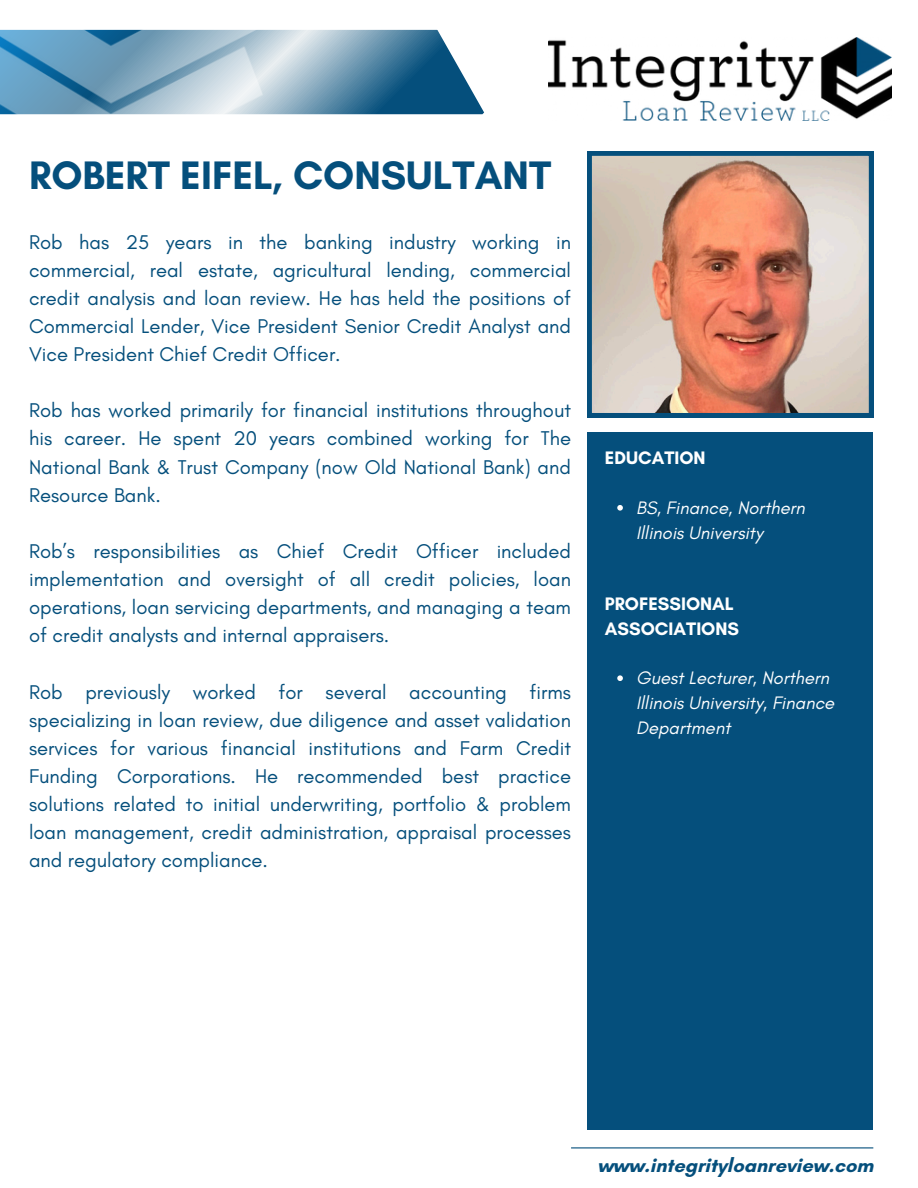
<style>
.page{position:relative;width:918px;height:1188px;background:#fff}
.page>*{position:absolute;margin:0;border:0;box-sizing:border-box;transform-origin:0 0}
.t1{font:700 40.5px "Glacial Indifference";color:#054f7c}
.t2{font:20.25px/28.2px "Glacial Indifference";color:#054f7c;text-align:justify}
.t3{font:700 19.95px "Glacial Indifference";color:#054f7c}
.t4{font:italic 18.45px/24.8px "Glacial Indifference";color:#fff}
.t5{font:700 18.45px/24.8px "Glacial Indifference";color:#fff}
</style>
<div class="page">
<svg style="left:587px;top:151px;width:286px;height:266px"></svg>
<div style="left:587px;top:432px;width:286px;height:698px;background:#054f7c"></div>
<hr style="left:571px;top:1147px;width:302px;height:1px;background:#054f7c">
<img style="left:587px;top:38px;width:305px;height:83px">
<svg style="left:262px;top:30px;width:142px;height:84px"></svg>
<svg style="left:404px;top:29px;width:183px;height:86px"></svg>
<img style="left:0;top:29px;width:262px;height:86px">
<svg style="left:617px;top:505px;width:6px;height:6px"></svg>
<svg style="left:617px;top:675px;width:6px;height:6px"></svg>
<p class="t1" style="left:29px;top:150px;width:524px">ROBERT EIFEL, CONSULTANT</p>
<h1 class="t2" style="left:29px;top:227px;width:544px">Rob has 25 years in the banking industry working in commercial, real estate, agricultural lending, commercial credit analysis and loan review. He has held the positions of Commercial Lender, Vice President Senior Credit Analyst and Vice President Chief Credit Officer.</h1>
<p class="t2" style="left:29px;top:396px;width:543px">Rob has worked primarily for financial institutions throughout his career. He spent 20 years combined working for The National Bank &amp; Trust Company (now Old National Bank) and Resource Bank.</p>
<p class="t2" style="left:29px;top:537px;width:543px">Rob’s responsibilities as Chief Credit Officer included implementation and oversight of all credit policies, loan operations, loan servicing departments, and managing a team of credit analysts and internal appraisers.</p>
<p class="t2" style="left:29px;top:677px;width:543px">Rob previously worked for several accounting firms specializing in loan review, due diligence and asset validation services for various financial institutions and Farm Credit Funding Corporations. He recommended best practice solutions related to initial underwriting, portfolio &amp; problem loan management, credit administration, appraisal processes and regulatory compliance.</p>
<p class="t5" style="left:605px;top:446px;width:102px">EDUCATION</p>
<h2 class="t4" style="left:636px;top:495px;width:170px">BS, Finance, Northern<br>Illinois University</h2>
<h2 class="t5" style="left:605px;top:591px;width:136px">PROFESSIONAL<br>ASSOCIATIONS</h2>
<p class="t4" style="left:636px;top:666px;width:200px">Guest Lecturer, Northern<br>Illinois University, Finance<br>Department</p>
<p class="t3" style="left:597px;top:1153px;width:277px">www.integrityloanreview.com</p>
</div>
